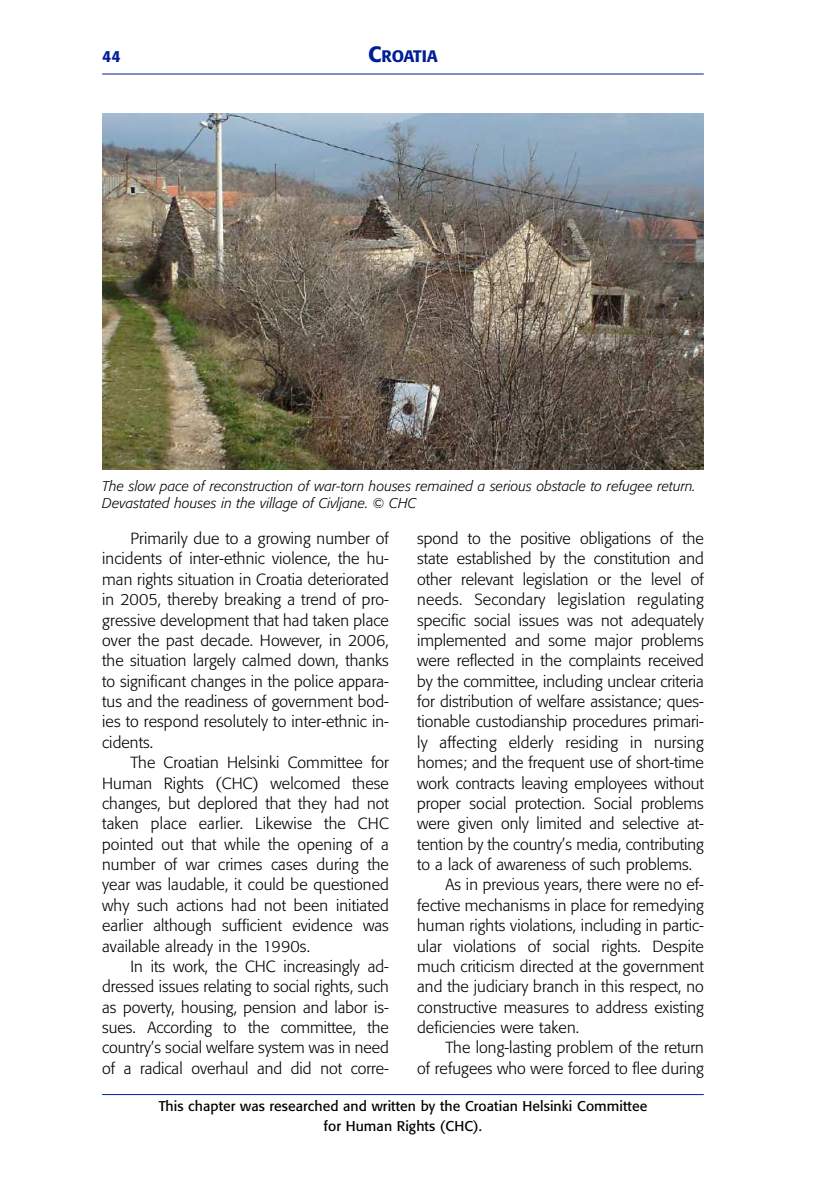
<style>
.page{position:relative;width:840px;height:1191px;background:#fff}
.page>*{position:absolute;margin:0;border:0;box-sizing:border-box;transform-origin:0 0}
.t1{font:500 16.4px "Formata";color:#001d98}
.t2{font:300 16px/20.4px "Formata";color:#000;text-align:justify}
.t3{font:500 16px "Formata";color:#001d98}
.t4{font:italic 300 14px/17.2px "Formata";letter-spacing:.005em;color:#000}
.t5{font:14px/20.2px "Formata";letter-spacing:.005em;color:#000;text-align:center}
.s1{font-size:22px}
</style>
<div class="page">
<hr style="left:102px;top:73px;width:601px;height:1px;background:#001d98">
<img style="left:102px;top:113px;width:601px;height:357px">
<hr style="left:102px;top:1094px;width:601px;height:1px;background:#001d98">
<p class="t3" style="left:102px;top:49px;width:20px">44</p>
<p class="t1" style="left:368px;top:50px;width:71px"><span class="s1">C</span>ROATIA</p>
<p class="t4" style="left:102px;top:478px;width:594px">The slow pace of reconstruction of war-torn houses remained a serious obstacle to refugee return.<br>Devastated houses in the village of Civljane. © CHC</p>
<p class="t2" style="left:102px;top:529px;width:288px;text-indent:28px">Primarily due to a growing number of incidents of inter-ethnic violence, the hu&shy;man rights situation in Croatia deteriorated in 2005, thereby breaking a trend of pro&shy;gressive development that had taken place over the past decade. However, in 2006, the situation largely calmed down, thanks to significant changes in the police appara&shy;tus and the readiness of government bod&shy;ies to respond resolutely to inter-ethnic in&shy;cidents.</p>
<p class="t2" style="left:102px;top:753px;width:288px;text-indent:28px">The Croatian Helsinki Committee for Human Rights (CHC) welcomed these changes, but deplored that they had not taken place earlier. Likewise the CHC pointed out that while the opening of a number of war crimes cases during the year was laudable, it could be questioned why such actions had not been initiated earlier although sufficient evidence was available already in the 1990s.</p>
<p class="t2" style="left:102px;top:957px;width:288px;text-indent:28px">In its work, the CHC increasingly ad&shy;dressed issues relating to social rights, such as poverty, housing, pension and labor is&shy;sues. According to the committee, the country’s social welfare system was in need of a radical overhaul and did not corre-</p>
<p class="t2" style="left:417px;top:529px;width:288px">spond to the positive obligations of the</p>
<p class="t2" style="left:417px;top:550px;width:288px">state established by the constitution and</p>
<p class="t2" style="left:417px;top:570px;width:288px">other relevant legislation or the level of</p>
<p class="t2" style="left:417px;top:590px;width:288px">needs. Secondary legislation regulating</p>
<p class="t2" style="left:417px;top:611px;width:288px">specific social issues was not adequately</p>
<p class="t2" style="left:417px;top:631px;width:288px">implemented and some major problems</p>
<p class="t2" style="left:417px;top:651px;width:288px">were reflected in the complaints received</p>
<p class="t2" style="left:417px;top:672px;width:288px">by the committee, including unclear criteria</p>
<p class="t2" style="left:417px;top:692px;width:288px">for distribution of welfare assistance; ques-</p>
<p class="t2" style="left:417px;top:713px;width:288px">tionable custodianship procedures primari-</p>
<p class="t2" style="left:417px;top:733px;width:288px">ly affecting elderly residing in nursing</p>
<p class="t2" style="left:417px;top:753px;width:288px">homes; and the frequent use of short-time</p>
<p class="t2" style="left:417px;top:774px;width:288px">work contracts leaving employees without</p>
<p class="t2" style="left:417px;top:794px;width:288px">proper social protection. Social problems</p>
<p class="t2" style="left:417px;top:814px;width:288px">were given only limited and selective at-</p>
<p class="t2" style="left:417px;top:835px;width:288px">tention by the country’s media, contributing</p>
<p class="t2" style="left:417px;top:855px;width:276px">to a lack of awareness of such problems.</p>
<p class="t2" style="left:445px;top:876px;width:260px">As in previous years, there were no ef-</p>
<p class="t2" style="left:417px;top:896px;width:288px">fective mechanisms in place for remedying</p>
<p class="t2" style="left:417px;top:916px;width:288px">human rights violations, including in partic-</p>
<p class="t2" style="left:417px;top:937px;width:288px">ular violations of social rights. Despite</p>
<p class="t2" style="left:417px;top:957px;width:288px">much criticism directed at the government</p>
<p class="t2" style="left:417px;top:977px;width:288px">and the judiciary branch in this respect, no</p>
<p class="t2" style="left:417px;top:998px;width:288px">constructive measures to address existing</p>
<p class="t2" style="left:417px;top:1018px;width:163px">deficiencies were taken.</p>
<p class="t2" style="left:445px;top:1038px;width:260px">The long-lasting problem of the return</p>
<p class="t2" style="left:417px;top:1059px;width:288px">of refugees who were forced to flee during</p>
<p class="t5" style="left:159px;top:1097px;width:489px">This chapter was researched and written by the Croatian Helsinki Committee for Human Rights (CHC).</p>
</div>
